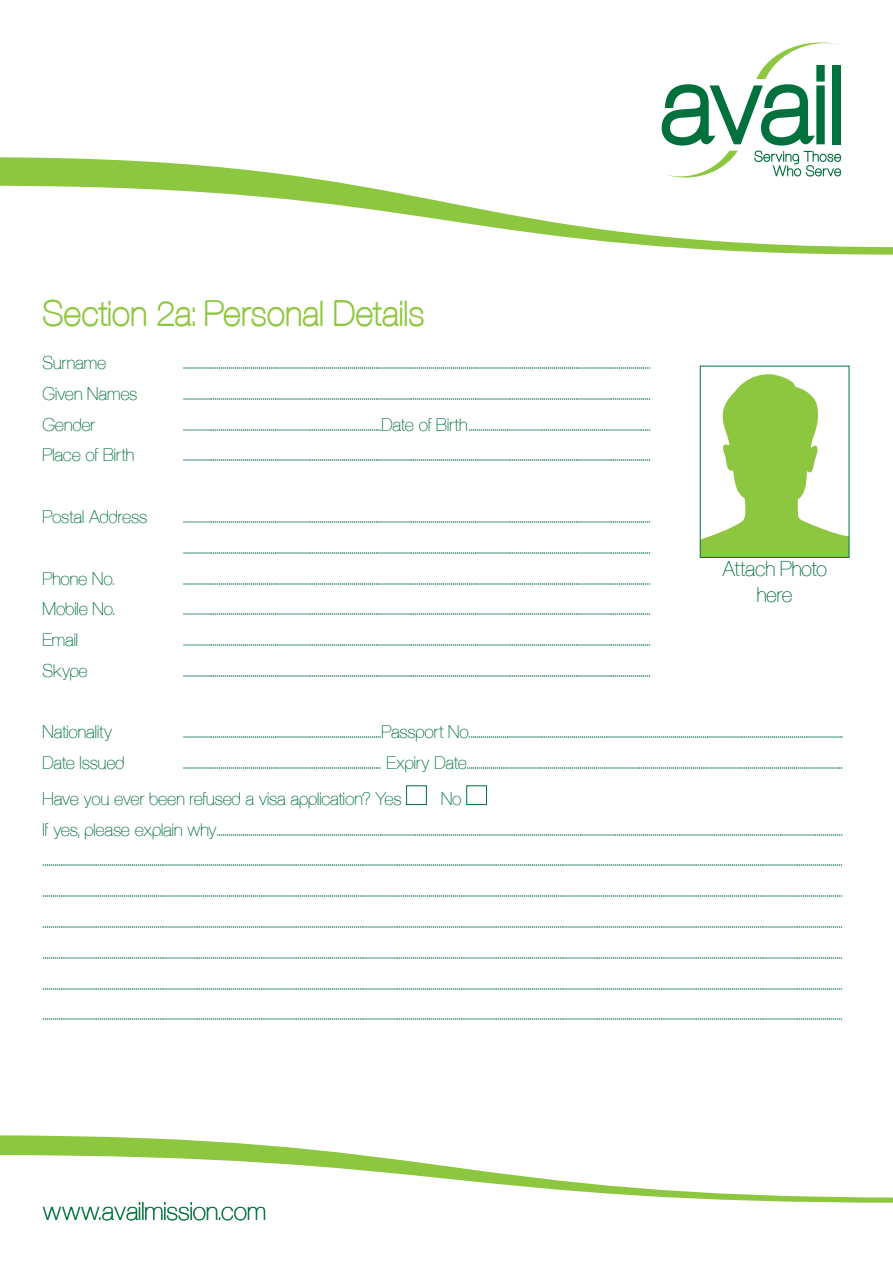
<style>
.page{position:relative;width:893px;height:1263px;background:#fff}
.page>*{position:absolute;margin:0;border:0;box-sizing:border-box;transform-origin:0 0}
.t1{font:700 36px "Aovel Sans";letter-spacing:-.005em;color:#8dc63f}
.t2{font:25.5px "Aovel Sans";color:#00703c}
.t3{font:21px/25.2px "Aovel Sans";letter-spacing:-.005em;color:#00703c;text-align:center}
.t4{font:18px/30.8px "Aovel Sans";letter-spacing:-.005em;color:#00703c}
</style>
<div class="page">
<div style="left:406px;top:785px;width:21px;height:20px;border:1px solid #00703c"></div>
<div style="left:466px;top:785px;width:21px;height:20px;border:1px solid #00703c"></div>
<svg style="left:661px;top:42px;width:180px;height:115px"></svg>
<svg style="left:0;top:1135px;width:893px;height:68px"></svg>
<svg style="left:0;top:157px;width:893px;height:98px"></svg>
<svg style="left:702px;top:374px;width:145px;height:182px"></svg>
<h1 class="t1" style="left:43px;top:293px;width:384px">Section 2a: Personal Details</h1>
<p class="t4" style="left:43px;top:347px;width:65px">Surname</p>
<p class="t4" style="left:183px;top:347px;width:469px">............................................................................................................................................................................................................................................</p>
<p class="t4" style="left:43px;top:378px;width:96px">Given Names</p>
<p class="t4" style="left:183px;top:378px;width:469px">............................................................................................................................................................................................................................................</p>
<p class="t4" style="left:43px;top:409px;width:54px">Gender</p>
<p class="t4" style="left:183px;top:409px;width:469px">....................................................................................................Date of Birth............................................................................................</p>
<p class="t4" style="left:43px;top:440px;width:93px">Place of Birth</p>
<p class="t4" style="left:183px;top:440px;width:469px">............................................................................................................................................................................................................................................</p>
<p class="t4" style="left:43px;top:501px;width:106px">Postal Address</p>
<p class="t4" style="left:183px;top:501px;width:469px">............................................................................................................................................................................................................................................ ............................................................................................................................................................................................................................................</p>
<p class="t4" style="left:43px;top:563px;width:74px">Phone No.</p>
<p class="t4" style="left:183px;top:563px;width:469px">............................................................................................................................................................................................................................................</p>
<p class="t4" style="left:43px;top:593px;width:74px">Mobile No.</p>
<p class="t4" style="left:183px;top:593px;width:469px">............................................................................................................................................................................................................................................</p>
<p class="t4" style="left:43px;top:624px;width:37px">Email</p>
<p class="t4" style="left:183px;top:624px;width:469px">............................................................................................................................................................................................................................................</p>
<p class="t4" style="left:43px;top:655px;width:47px">Skype</p>
<p class="t4" style="left:183px;top:655px;width:469px">............................................................................................................................................................................................................................................</p>
<p class="t3" style="left:722px;top:556px;width:106px">Attach Photo here</p>
<p class="t4" style="left:43px;top:716px;width:71px">Nationality</p>
<p class="t4" style="left:183px;top:716px;width:661px">....................................................................................................Passport No.............................................................................................................................................................................................</p>
<p class="t4" style="left:43px;top:747px;width:84px">Date Issued</p>
<p class="t4" style="left:43px;top:745px;width:802px;line-height:35.8px;text-indent:141px">.................................................................................................... Expiry Date..............................................................................................................................................................................................<br>Have you ever been refused a visa application? Yes</p>
<p class="t4" style="left:43px;top:783px;width:802px;text-indent:399px">No<br>If yes, please explain why............................................................................................................................................................................................................................................................................................................................ .................................................................................................................................................................................................................................................................................................................................................................................................................... .................................................................................................................................................................................................................................................................................................................................................................................................................... .................................................................................................................................................................................................................................................................................................................................................................................................................... .................................................................................................................................................................................................................................................................................................................................................................................................................... .................................................................................................................................................................................................................................................................................................................................................................................................................... ....................................................................................................................................................................................................................................................................................................................................................................................................................</p>
<h2 class="t2" style="left:43px;top:1197px;width:225px">www.availmission.com</h2>
</div>
